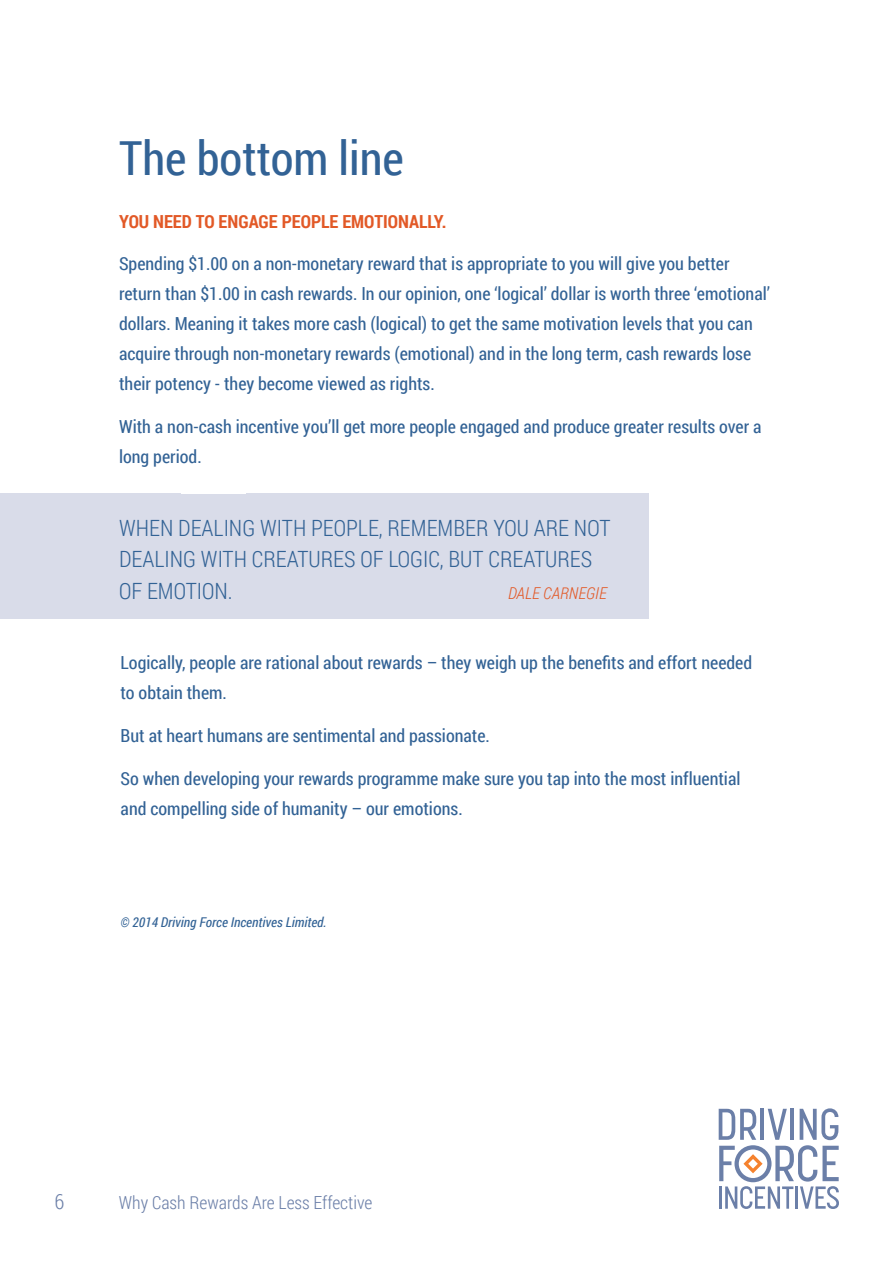
<style>
.page{position:relative;width:893px;height:1263px;background:#fff}
.page>*{position:absolute;margin:0;border:0;box-sizing:border-box;transform-origin:0 0}
.t1{font:46.95px "Roboto Condensed";color:#326295}
.t2{font:300 22.35px/31px "Roboto Condensed";color:#326295}
.t3{font:300 20.85px "Roboto Condensed";color:#6b7fa8}
.t4{font:18px/30px "Roboto Condensed";color:#326295}
.t5{font:700 18px "Roboto Condensed";color:#e25927}
.t6{font:300 18px "Roboto Condensed";color:#6b7fa8}
.t7{font:italic 300 16.35px "Roboto Condensed";color:#e25927}
.t8{font:italic 13.5px "Roboto Condensed";color:#326295}
</style>
<div class="page">
<svg style="left:719px;top:1108px;width:120px;height:101px"></svg>
<div style="left:0;top:494px;width:648px;height:125px;background:#d9dce9"></div>
<h1 class="t1" style="left:119px;top:126px;width:286px">The bottom line</h1>
<p class="t5" style="left:119px;top:208px;width:329px">YOU NEED TO ENGAGE PEOPLE EMOTIONALLY.</p>
<p class="t4" style="left:119px;top:248px;width:652px">Spending $1.00 on a non-monetary reward that is appropriate to you will give you better return than $1.00 in cash rewards. In our opinion, one ‘logical’ dollar is worth three ‘emotional’ dollars. Meaning it takes more cash (logical) to get the same motivation levels that you can acquire through non-monetary rewards (emotional) and in the long term, cash rewards lose their potency - they become viewed as rights.</p>
<p class="t4" style="left:119px;top:411px;width:644px">With a non-cash incentive you’ll get more people engaged and produce greater results over a long period.</p>
<p class="t2" style="left:119px;top:512px;width:493px">WHEN DEALING WITH PEOPLE, REMEMBER YOU ARE NOT<br>DEALING WITH CREATURES OF LOGIC, BUT CREATURES<br>OF EMOTION.</p>
<p class="t7" style="left:508px;top:581px;width:100px">DALE CARNEGIE</p>
<p class="t4" style="left:121px;top:647px;width:633px">Logically, people are rational about rewards – they weigh up the benefits and effort needed to obtain them.</p>
<p class="t4" style="left:121px;top:720px;width:371px">But at heart humans are sentimental and passionate.</p>
<p class="t4" style="left:121px;top:763px;width:621px">So when developing your rewards programme make sure you tap into the most influential and compelling side of humanity – our emotions.</p>
<p class="t8" style="left:121px;top:913px;width:208px">© 2014 Driving Force Incentives Limited.</p>
<p class="t3" style="left:55px;top:1187px;width:11px">6</p>
<p class="t6" style="left:119px;top:1190px;width:255px">Why Cash Rewards Are Less Effective</p>
</div>
